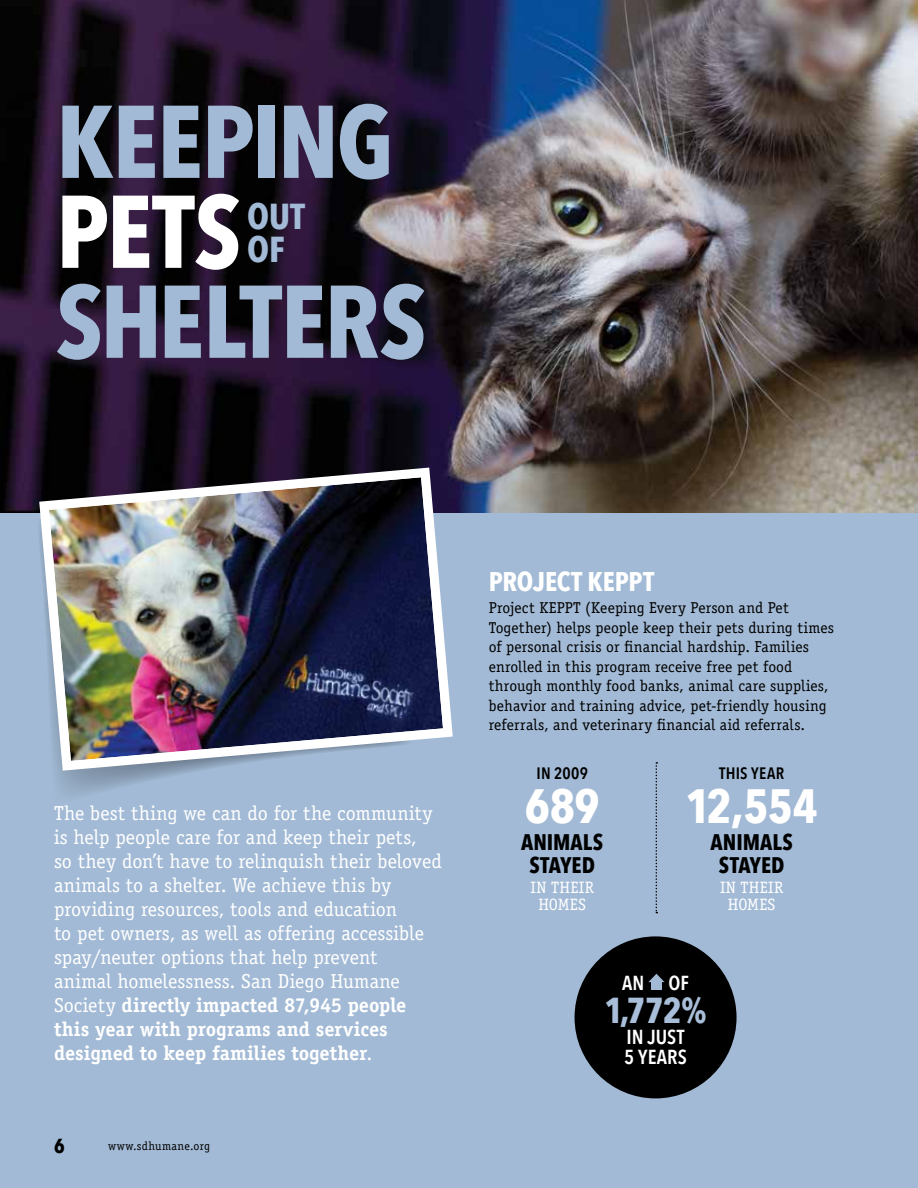
<style>
.page{position:relative;width:918px;height:1188px;background:#fff}
.page>*{position:absolute;margin:0;border:0;box-sizing:border-box;transform-origin:0 0}
.t1{font:700 102px "Avenir Next Condensed";letter-spacing:-.02em;color:#a2bad5}
.t2{font:700 102px "Avenir Next Condensed";color:#fff}
.t3{font:700 48px "Avenir Next Condensed";letter-spacing:-.01em;color:#fff}
.t4{font:700 36px "Avenir Next Condensed";color:#a9bed9}
.t5{font:700 36px/33px "Avenir Next Condensed";color:#a2bad5}
.t6{font:700 27px "Avenir Next Condensed";letter-spacing:-.01em;color:#fff}
.t7{font:700 22.5px/22.5px "Avenir Next Condensed";color:#000;text-align:center}
.t8{font:20.25px/24px "Officina Serif";color:#fff}
.t9{font:600 20.25px/20.2px "Avenir Next Condensed";letter-spacing:.005em;color:#fff}
.t10{font:700 20.25px "Avenir Next Condensed";color:#000}
.t11{font:16.5px/17.2px "Officina Serif";letter-spacing:.025em;color:#fff;text-align:center}
.t12{font:600 16.5px "Avenir Next Condensed";letter-spacing:.015em;color:#000}
.t13{font:15.75px/19.5px "Officina Serif";letter-spacing:.005em;color:#000}
.t14{font:12px "Officina Serif";letter-spacing:.03em;color:#000}
.s1{font-weight:700}
</style>
<div class="page">
<div style="left:0;top:513px;width:918px;height:675px;background:#a2bad5"></div>
<img style="left:0;top:0;width:918px;height:513px">
<svg style="left:58px;top:776px;width:108px;height:18px"></svg>
<img style="left:34px;top:463px;width:424px;height:313px">
<svg style="left:656px;top:762px;width:1px;height:151px"></svg>
<div style="left:575px;top:936px;width:162px;height:162px;background:#000;border-radius:50%"></div>
<div style="left:651px;top:981px;width:11px;height:8px;background:#a2bad5"></div>
<svg style="left:648px;top:974px;width:17px;height:8px"></svg>
<h1 class="t1" style="left:56px;top:80px;width:339px">KEEPING</h1>
<h1 class="t2" style="left:56px;top:170px;width:187px">PETS</h1>
<h1 class="t1" style="left:56px;top:259px;width:372px">SHELTERS</h1>
<h3 class="t5" style="left:247px;top:199px;width:60px">OUT<br>OF</h3>
<p class="t8" style="left:54px;top:801px;width:389px">The best thing we can do for the community is help people care for and keep their pets,<br>so they don’t have to relinquish their beloved animals to a shelter. We achieve this by providing resources, tools and education<br>to pet owners, as well as offering accessible spay/neuter options that help prevent<br>animal homelessness. San Diego Humane Society <span class="s1">directly impacted 87,945 people this year with programs and services designed to keep families together</span>.</p>
<p class="t10" style="left:54px;top:1134px;width:12px">6</p>
<p class="t14" style="left:108px;top:1139px;width:104px">www.sdhumane.org</p>
<h3 class="t6" style="left:489px;top:565px;width:167px">PROJECT KEPPT</h3>
<p class="t13" style="left:489px;top:598px;width:347px">Project KEPPT (Keeping Every Person and Pet Together) helps people keep their pets during times of personal crisis or financial hardship. Families enrolled in this program receive free pet food through monthly food banks, animal care supplies, behavior and training advice, pet-friendly housing referrals, and veterinary financial aid referrals.</p>
<p class="t12" style="left:537px;top:759px;width:53px">IN 2009</p>
<h2 class="t3" style="left:525px;top:777px;width:77px">689</h2>
<p class="t7" style="left:521px;top:831px;width:84px">ANIMALS<br>STAYED</p>
<p class="t11" style="left:531px;top:879px;width:65px">IN THEIR<br>HOMES</p>
<p class="t12" style="left:719px;top:759px;width:66px">THIS YEAR</p>
<h2 class="t3" style="left:686px;top:777px;width:134px">12,554</h2>
<p class="t7" style="left:711px;top:831px;width:84px">ANIMALS<br>STAYED</p>
<p class="t11" style="left:720px;top:879px;width:65px">IN THEIR<br>HOMES</p>
<p class="t9" style="left:622px;top:972px;width:68px">AN OF</p>
<h3 class="t4" style="left:605px;top:988px;width:103px">1,772%</h3>
<p class="t9" style="left:624px;top:1026px;width:64px">IN JUST<br>5 YEARS</p>
</div>
